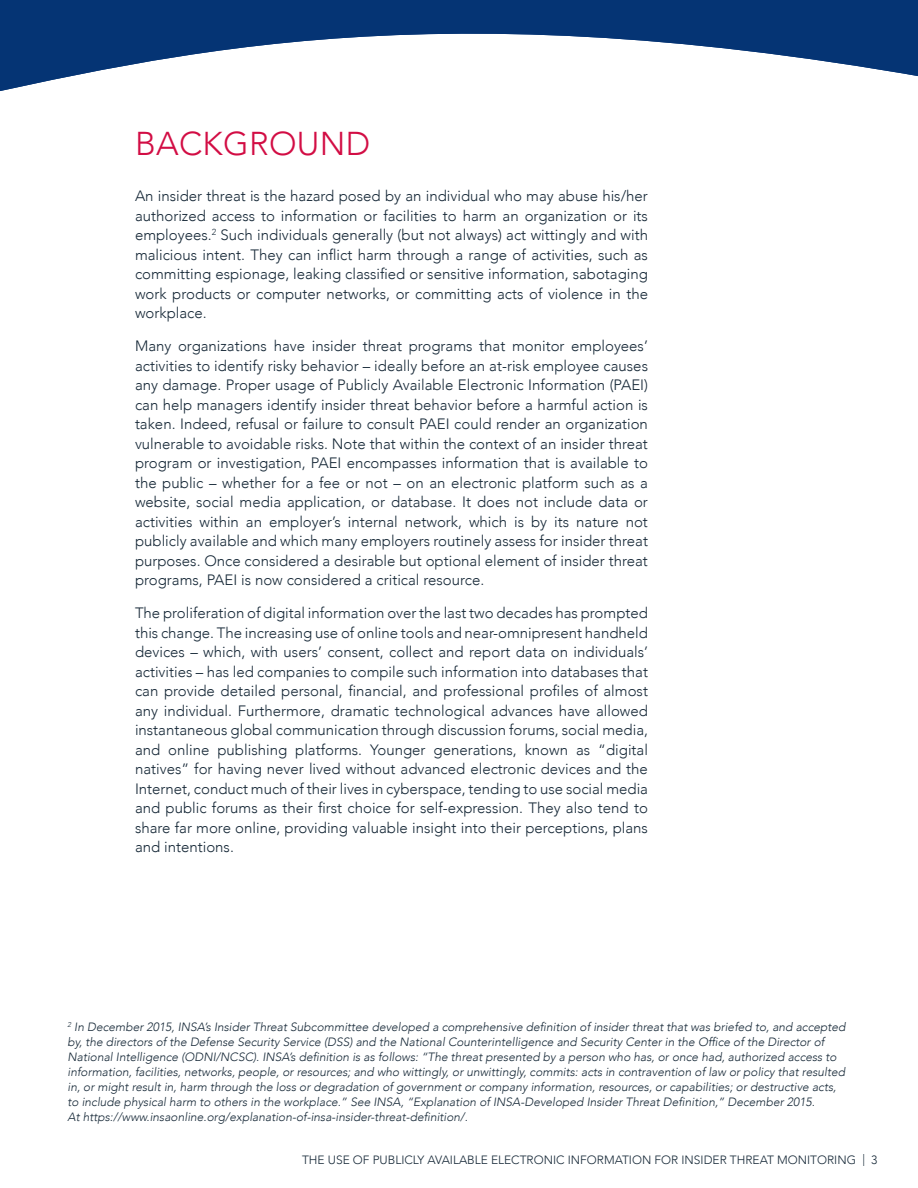
<style>
.page{position:relative;width:918px;height:1188px;background:#fff}
.page>*{position:absolute;margin:0;border:0;box-sizing:border-box;transform-origin:0 0}
.t1{font:300 33px "Avenir";letter-spacing:.01em;color:#d20d44}
.Body{font:300 15px/19.5px "Avenir";color:#172938;text-align:justify}
.Footnotes{font:italic 300 12px/15px "Avenir";color:#172938}
.t2{font:300 12px "Avenir";color:#172938}
</style>
<div class="page">
<svg style="left:0;top:0;width:918px;height:91px;fill:#053474"></svg>
<p class="t1" style="left:135px;top:124px;width:237px">BACKGROUND</p>
<p class="Body" style="left:135px;top:186px;width:515px">An insider threat is the hazard posed by an individual who may abuse his/her authorized access to information or facilities to harm an organization or its employees.<sup>2</sup> Such individuals generally (but not always) act wittingly and with malicious intent. They can inflict harm through a range of activities, such as committing espionage, leaking classified or sensitive information, sabotaging work products or computer networks, or committing acts of violence in the workplace.</p>
<p class="Body" style="left:135px;top:336px;width:515px">Many organizations have insider threat programs that monitor employees’ activities to identify risky behavior – ideally before an at-risk employee causes any damage. Proper usage of Publicly Available Electronic Information (PAEI) can help managers identify insider threat behavior before a harmful action is taken. Indeed, refusal or failure to consult PAEI could render an organization vulnerable to avoidable risks. Note that within the context of an insider threat program or investigation, PAEI encompasses information that is available to the public – whether for a fee or not – on an electronic platform such as a website, social media application, or database. It does not include data or activities within an employer’s internal network, which is by its nature not publicly available and which many employers routinely assess for insider threat purposes. Once considered a desirable but optional element of insider threat programs, PAEI is now considered a critical resource.</p>
<p class="Body" style="left:135px;top:603px;width:515px">The proliferation of digital information over the last two decades has prompted this change. The increasing use of online tools and near-omnipresent handheld devices – which, with users’ consent, collect and report data on individuals’ activities – has led companies to compile such information into databases that can provide detailed personal, financial, and professional profiles of almost any individual. Furthermore, dramatic technological advances have allowed instantaneous global communication through discussion forums, social media, and online publishing platforms. Younger generations, known as “digital natives” for having never lived without advanced electronic devices and the Internet, conduct much of their lives in cyberspace, tending to use social media and public forums as their first choice for self-expression. They also tend to share far more online, providing valuable insight into their perceptions, plans and intentions.</p>
<p class="Footnotes" style="left:68px;top:1019px;width:780px"><sup>2</sup> In December 2015, INSA’s Insider Threat Subcommittee developed a comprehensive definition of insider threat that was briefed to, and accepted by, the directors of the Defense Security Service (DSS) and the National Counterintelligence and Security Center in the Office of the Director of National Intelligence (ODNI/NCSC). INSA’s definition is as follows: “The threat presented by a person who has, or once had, authorized access to information, facilities, networks, people, or resources; and who wittingly, or unwittingly, commits: acts in contravention of law or policy that resulted in, or might result in, harm through the loss or degradation of government or company information, resources, or capabilities; or destructive acts, to include physical harm to others in the workplace.” See INSA, “Explanation of INSA-Developed Insider Threat Definition,” December 2015.<br>At https://www.insaonline.org/explanation-of-insa-insider-threat-definition/.</p>
<p class="t2" style="left:302px;top:1153px;width:577px">THE USE OF PUBLICLY AVAILABLE ELECTRONIC INFORMATION FOR INSIDER THREAT MONITORING | 3</p>
</div>
